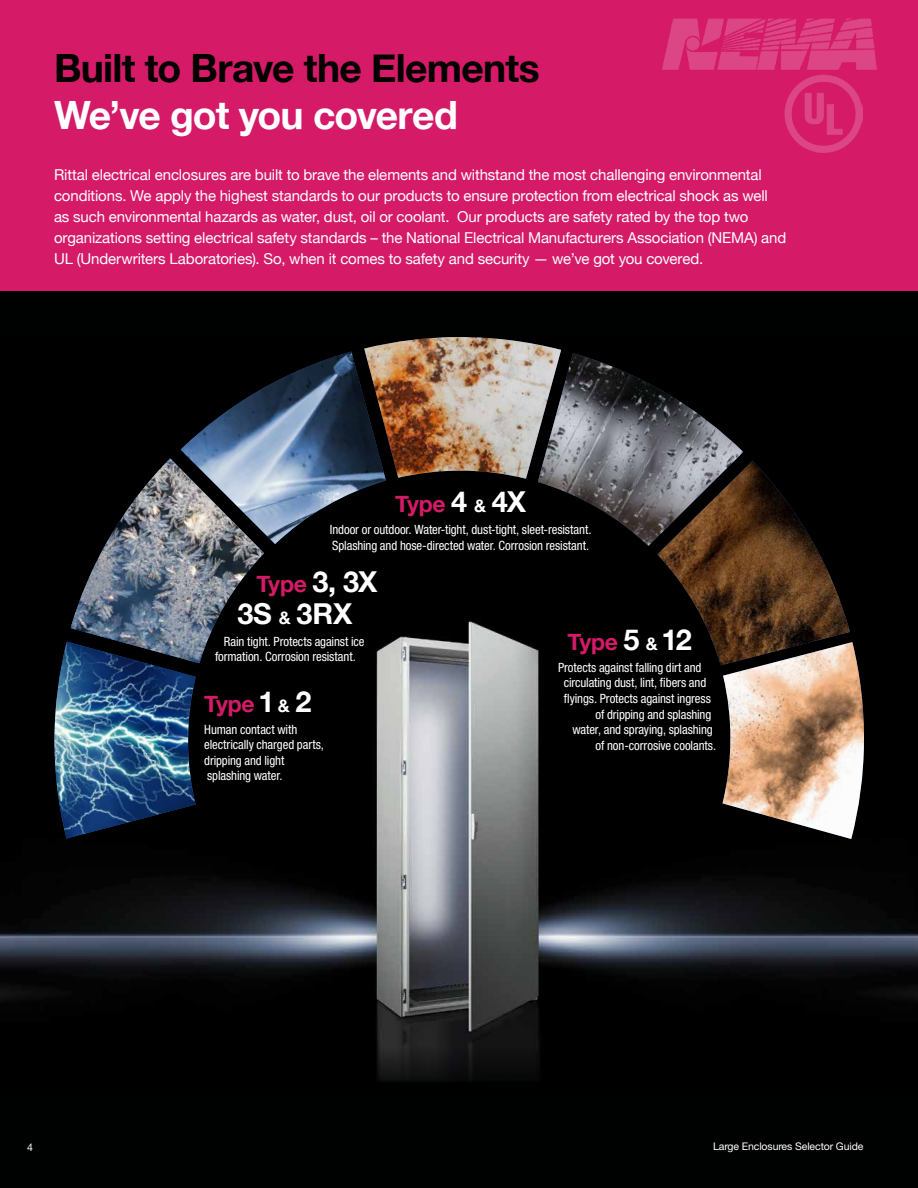
<style>
.page{position:relative;width:918px;height:1188px;background:#fff}
.page>*{position:absolute;margin:0;border:0;box-sizing:border-box;transform-origin:0 0}
.t1{font:700 39px "Helvetica Neue";letter-spacing:-.02em;color:#000}
.t2{font:700 39px "Helvetica Neue";letter-spacing:-.025em;color:#fff}
.t3{font:700 28.8px "Helvetica Neue";color:#fff}
.t4{font:700 22.95px "Helvetica Neue";letter-spacing:-.01em;color:#d51a68}
.t5{font:15px/21px "Helvetica Neue";letter-spacing:-.01em;color:#fff}
.t6{font:condensed 12.75px/15.6px "Helvetica Neue";letter-spacing:-.01em;color:#fff}
.t7{font:10.5px "Neue Helvetica For Rittal";letter-spacing:-.01em;color:#fff}
.s1{font-size:28.8px;color:#fff}
.s2{font-size:17.4px;color:#fff}
.s3{font-size:17.4px}
</style>
<div class="page">
<div style="left:0;top:933px;width:918px;height:255px;background:#000101"></div>
<div style="left:0;top:26px;width:918px;height:1071px;background:#000101"></div>
<img style="left:0;top:839px;width:918px;height:242px">
<div style="left:0;top:0;width:918px;height:291px;background:#d51a68"></div>
<img style="left:662px;top:18px;width:216px;height:52px">
<img style="left:784px;top:75px;width:78px;height:78px">
<img style="left:66px;top:337px;width:798px;height:502px">
<img style="left:54px;top:642px;width:142px;height:197px">
<h1 class="t1" style="left:54px;top:38px;width:487px">Built to Brave the Elements</h1>
<h1 class="t2" style="left:54px;top:84px;width:405px">We’ve got you covered</h1>
<p class="t5" style="left:54px;top:165px;width:734px">Rittal electrical enclosures are built to brave the elements and withstand the most challenging environmental conditions. We apply the highest standards to our products to ensure protection from electrical shock as well as such environmental hazards as water, dust, oil or coolant. Our products are safety rated by the top two organizations setting electrical safety standards – the National Electrical Manufacturers Association (NEMA) and UL (Underwriters Laboratories). So, when it comes to safety and security — we’ve got you covered.</p>
<h3 class="t4" style="left:395px;top:486px;width:132px">Type <span class="s1">4</span> <span class="s2">&amp;</span> <span class="s1">4X</span></h3>
<p class="t6" style="left:330px;top:522px;width:263px">Indoor or outdoor. Water-tight, dust-tight, sleet-resistant.<br>Splashing and hose-directed water. Corrosion resistant.</p>
<h3 class="t4" style="left:256px;top:566px;width:122px">Type <span class="s1">3, 3X</span></h3>
<h2 class="t3" style="left:237px;top:591px;width:117px">3S <span class="s3">&amp;</span> 3RX</h2>
<p class="t6" style="left:215px;top:633px;width:151px;text-indent:9px">Rain tight. Protects against ice formation. Corrosion resistant.</p>
<h3 class="t4" style="left:568px;top:623px;width:126px">Type <span class="s1">5</span> <span class="s2">&amp;</span> <span class="s1">12</span></h3>
<p class="t6" style="left:558px;top:659px;width:145px">Protects against falling dirt and</p>
<p class="t6" style="left:564px;top:675px;width:144px">circulating dust, lint, fibers and</p>
<p class="t6" style="left:564px;top:691px;width:149px">flyings. Protects against ingress</p>
<p class="t6" style="left:595px;top:706px;width:117px">of dripping and splashing</p>
<p class="t6" style="left:572px;top:722px;width:142px">water, and spraying, splashing</p>
<p class="t6" style="left:595px;top:737px;width:122px">of non-corrosive coolants.</p>
<h3 class="t4" style="left:204px;top:685px;width:109px">Type <span class="s1">1</span> <span class="s2">&amp;</span> <span class="s1">2</span></h3>
<p class="t6" style="left:204px;top:721px;width:121px">Human contact with electrically charged parts, dripping and light splashing water.</p>
<p class="t7" style="left:27px;top:1141px;width:7px">4</p>
<p class="t7" style="left:713px;top:1140px;width:152px">Large Enclosures Selector Guide</p>
</div>
